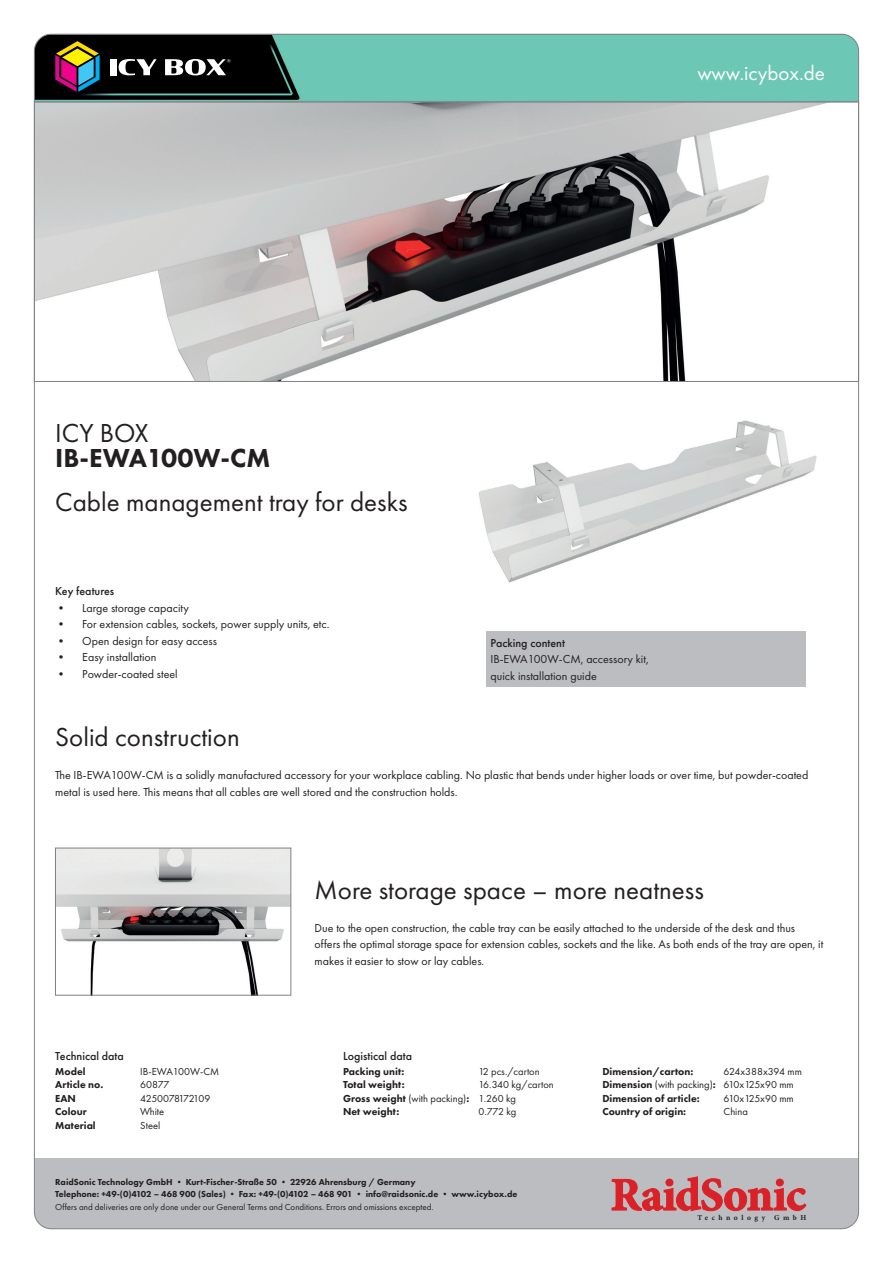
<style>
.page{position:relative;width:893px;height:1263px;background:#fff}
.page>*{position:absolute;margin:0;border:0;box-sizing:border-box;transform-origin:0 0}
.t1{font:27px "Futura PT";color:#231f20}
.t2{font:800 27px "Futura PT";color:#231f20}
.t3{font:21px "Futura PT";color:#fff}
.t4{font:12px/16.5px "Futura PT";color:#231f20}
.t5{font:500 12px "Futura PT";color:#231f20}
.t6{font:800 10.5px/13.5px "Futura PT";color:#231f20}
.t7{font:10.5px/13.5px "Futura PT";color:#231f20}
.t8{font:800 9px/12px "Futura PT";color:#231f20}
.t9{font:9px "Futura PT";color:#231f20}
.t10{font:700 7.5px "Minion Pro";letter-spacing:.47em;color:#231f20}
.s1{font-weight:400}
</style>
<div class="page">
<svg style="left:36px;top:102px;width:821px;height:280px"></svg>
<img style="left:478px;top:420px;width:339px;height:163px">
<img style="left:57px;top:850px;width:232px;height:143px">
<div style="left:55px;top:848px;width:236px;height:147px;border:1px solid #808285"></div>
<div style="left:34px;top:1159px;width:825px;height:70px;background:#bcbdc0"></div>
<svg style="left:612px;top:1176px;width:194px;height:35px"></svg>
<svg style="left:34px;top:34px;width:825px;height:68px;background:#55988b"></svg>
<div style="left:486px;top:631px;width:320px;height:55px;background:#bcbdc0"></div>
<div style="left:110px;top:59px;width:7px;height:16px;background:#fff"></div>
<svg style="left:119px;top:59px;width:38px;height:16px"></svg>
<svg style="left:165px;top:59px;width:65px;height:16px"></svg>
<svg style="left:55px;top:41px;width:45px;height:51px;background:#66544c"></svg>
<h2 class="t3" style="left:697px;top:60px;width:129px">www.icybox.de</h2>
<h1 class="t1" style="left:55px;top:417px;width:95px">ICY BOX</h1>
<h1 class="t2" style="left:55px;top:441px;width:217px">IB-EWA100W-CM</h1>
<h1 class="t1" style="left:55px;top:486px;width:354px">Cable management tray for desks</h1>
<p class="t5" style="left:55px;top:584px;width:60px">Key features</p>
<p class="t4" style="left:55px;top:599px;width:135px">• Large storage capacity</p>
<p class="t4" style="left:55px;top:616px;width:276px">• For extension cables, sockets, power supply units, etc.</p>
<p class="t4" style="left:55px;top:632px;width:163px">• Open design for easy access</p>
<p class="t4" style="left:55px;top:649px;width:103px">• Easy installation</p>
<p class="t4" style="left:55px;top:665px;width:124px">• Powder-coated steel</p>
<p class="t5" style="left:490px;top:636px;width:76px">Packing content</p>
<p class="t4" style="left:490px;top:651px;width:160px">IB-EWA100W-CM, accessory kit, quick installation guide</p>
<h1 class="t1" style="left:55px;top:721px;width:186px">Solid construction</h1>
<p class="t4" style="left:55px;top:767px;width:755px">The IB-EWA100W-CM is a solidly manufactured accessory for your workplace cabling. No plastic that bends under higher loads or over time, but powder-coated metal is used here. This means that all cables are well stored and the construction holds.</p>
<p class="t5" style="left:55px;top:1049px;width:70px">Technical data</p>
<p class="t6" style="left:55px;top:1064px;width:50px">Model<br>Article no.<br>EAN<br>Colour<br>Material</p>
<p class="t7" style="left:140px;top:1064px;width:81px">IB-EWA100W-CM<br>60877<br>4250078172109<br>White<br>Steel</p>
<h1 class="t1" style="left:315px;top:874px;width:391px">More storage space – more neatness</h1>
<p class="t4" style="left:315px;top:920px;width:510px">Due to the open construction, the cable tray can be easily attached to the underside of the desk and thus offers the optimal storage space for extension cables, sockets and the like. As both ends of the tray are open, it makes it easier to stow or lay cables.</p>
<p class="t5" style="left:343px;top:1049px;width:70px">Logistical data</p>
<p class="t6" style="left:343px;top:1064px;width:128px">Packing unit:<br>Total weight:<br>Gross weight <span class="s1">(with packing)</span>:<br>Net weight:</p>
<p class="t6" style="left:602px;top:1064px;width:115px">Dimension/carton:<br>Dimension <span class="s1">(with packing)</span>:<br>Dimension of article:<br>Country of origin:</p>
<p class="t7" style="left:478px;top:1064px;width:77px">12 pcs./carton<br>16.340 kg/carton<br>1.260 kg<br>0.772 kg</p>
<p class="t7" style="left:723px;top:1064px;width:80px">624x388x394 mm<br>610x125x90 mm<br>610x125x90 mm<br>China</p>
<p class="t8" style="left:55px;top:1175px;width:464px">RaidSonic Technology GmbH • Kurt-Fischer-Straße 50 • 22926 Ahrensburg / Germany<br>Telephone: +49-(0)4102 – 468 900 (Sales) • Fax: +49-(0)4102 – 468 901 • info@raidsonic.de • www.icybox.de</p>
<p class="t9" style="left:55px;top:1202px;width:380px">Offers and deliveries are only done under our General Terms and Conditions. Errors and omissions excepted.</p>
<p class="t10" style="left:697px;top:1212px;width:110px">Technology GmbH</p>
</div>
